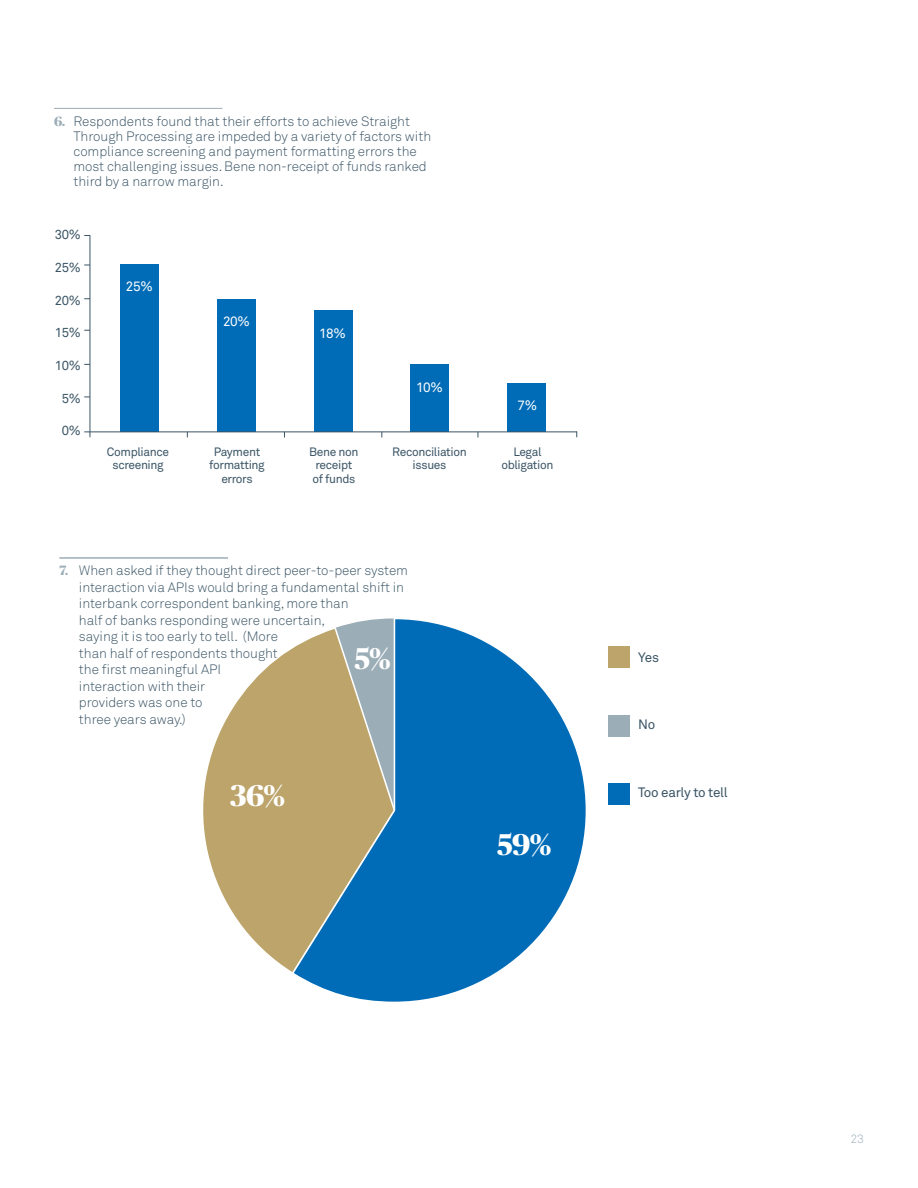
<style>
.page{position:relative;width:918px;height:1188px;background:#fff}
.page>*{position:absolute;margin:0;border:0;box-sizing:border-box;transform-origin:0 0}
.t1{font:700 30px "Publico Banner";color:#fff}
.t2{font:13.5px/15px "Akkurat Light Pro";letter-spacing:-.005em;color:#3b5566}
.t3{font:13.5px "Akkurat Pro";letter-spacing:-.02em;color:#3b5566}
.t4{font:13.5px "Akkurat Pro";letter-spacing:-.02em;color:#fff}
.t5{font:13.05px "Akkurat Pro";letter-spacing:-.02em;color:#3b5566}
.t6{font:12px/13.5px "Akkurat Pro";letter-spacing:-.03em;color:#3b5566;text-align:center}
.t7{font:12px "Akkurat Light Pro";color:#9badb7}
.s1{font-family:"Publico Banner";font-weight:700;color:#9badb7}
</style>
<div class="page">
<hr style="left:54px;top:108px;width:168px;height:1px;background:#9badb7">
<hr style="left:90px;top:235px;width:1px;height:202px;background:#3b5566">
<div style="left:120px;top:264px;width:39px;height:167px;background:#006cb7"></div>
<div style="left:217px;top:299px;width:39px;height:132px;background:#006cb7"></div>
<div style="left:315px;top:310px;width:38px;height:121px;background:#006cb7"></div>
<div style="left:410px;top:364px;width:39px;height:67px;background:#006cb7"></div>
<div style="left:507px;top:383px;width:39px;height:48px;background:#006cb7"></div>
<hr style="left:59px;top:558px;width:169px;height:1px;background:#9badb7">
<svg style="left:203px;top:649px;width:88px;height:322px"></svg>
<svg style="left:291px;top:618px;width:295px;height:384px"></svg>
<div style="left:609px;top:646px;width:21px;height:22px;background:#bca46b"></div>
<div style="left:609px;top:783px;width:21px;height:21px;background:#006cb7"></div>
<div style="left:609px;top:715px;width:21px;height:22px;background:#9badb7"></div>
<hr style="left:84px;top:432px;width:493px;height:1px;background:#3b5566">
<p class="t2" style="left:73px;top:114px;width:359px;text-indent:-19px"><span class="s1">6.</span> Respondents found that their efforts to achieve Straight Through Processing are impeded by a variety of factors with compliance screening and payment formatting errors the most challenging issues. Bene non-receipt of funds ranked third by a narrow margin.</p>
<p class="t5" style="left:55px;top:227px;width:28px">30%</p>
<p class="t5" style="left:55px;top:260px;width:28px">25%</p>
<p class="t5" style="left:55px;top:292px;width:28px">20%</p>
<p class="t5" style="left:55px;top:325px;width:28px">15%</p>
<p class="t5" style="left:55px;top:358px;width:28px">10%</p>
<p class="t5" style="left:62px;top:391px;width:21px">5%</p>
<p class="t5" style="left:62px;top:423px;width:21px">0%</p>
<p class="t4" style="left:126px;top:278px;width:28px">25%</p>
<p class="t4" style="left:223px;top:314px;width:28px">20%</p>
<p class="t4" style="left:319px;top:325px;width:28px">18%</p>
<p class="t4" style="left:416px;top:379px;width:28px">10%</p>
<p class="t4" style="left:517px;top:397px;width:21px">7%</p>
<p class="t6" style="left:107px;top:445px;width:64px">Compliance screening</p>
<p class="t6" style="left:214px;top:445px;width:48px">Payment</p>
<p class="t6" style="left:209px;top:459px;width:57px">formatting</p>
<p class="t6" style="left:221px;top:472px;width:33px">errors</p>
<p class="t6" style="left:309px;top:445px;width:51px">Bene non</p>
<p class="t6" style="left:315px;top:459px;width:38px">receipt</p>
<p class="t6" style="left:312px;top:472px;width:44px">of funds</p>
<p class="t6" style="left:392px;top:445px;width:76px">Reconciliation issues</p>
<p class="t6" style="left:513px;top:445px;width:30px">Legal</p>
<p class="t6" style="left:501px;top:459px;width:54px">obligation</p>
<p class="t2" style="left:59px;top:563px;width:350px"><span class="s1">7.</span> When asked if they thought direct peer-to-peer system</p>
<p class="t2" style="left:79px;top:580px;width:327px">interaction via APIs would bring a fundamental shift in</p>
<p class="t2" style="left:79px;top:596px;width:271px">interbank correspondent banking, more than</p>
<p class="t2" style="left:79px;top:613px;width:248px">half of banks responding were uncertain,</p>
<p class="t2" style="left:79px;top:629px;width:201px">saying it is too early to tell. (More</p>
<p class="t2" style="left:79px;top:646px;width:200px">than half of respondents thought</p>
<p class="t2" style="left:79px;top:662px;width:144px">the first meaningful API</p>
<p class="t2" style="left:79px;top:679px;width:128px">interaction with their</p>
<p class="t2" style="left:79px;top:695px;width:125px">providers was one to</p>
<p class="t2" style="left:79px;top:712px;width:108px">three years away.)</p>
<p class="t1" style="left:355px;top:637px;width:38px">5%</p>
<p class="t1" style="left:230px;top:774px;width:56px">36%</p>
<p class="t1" style="left:497px;top:823px;width:56px">59%</p>
<p class="t3" style="left:638px;top:649px;width:22px">Yes</p>
<p class="t3" style="left:638px;top:717px;width:19px">No</p>
<p class="t3" style="left:638px;top:785px;width:91px">Too early to tell</p>
<p class="t7" style="left:850px;top:1132px;width:15px">23</p>
</div>
